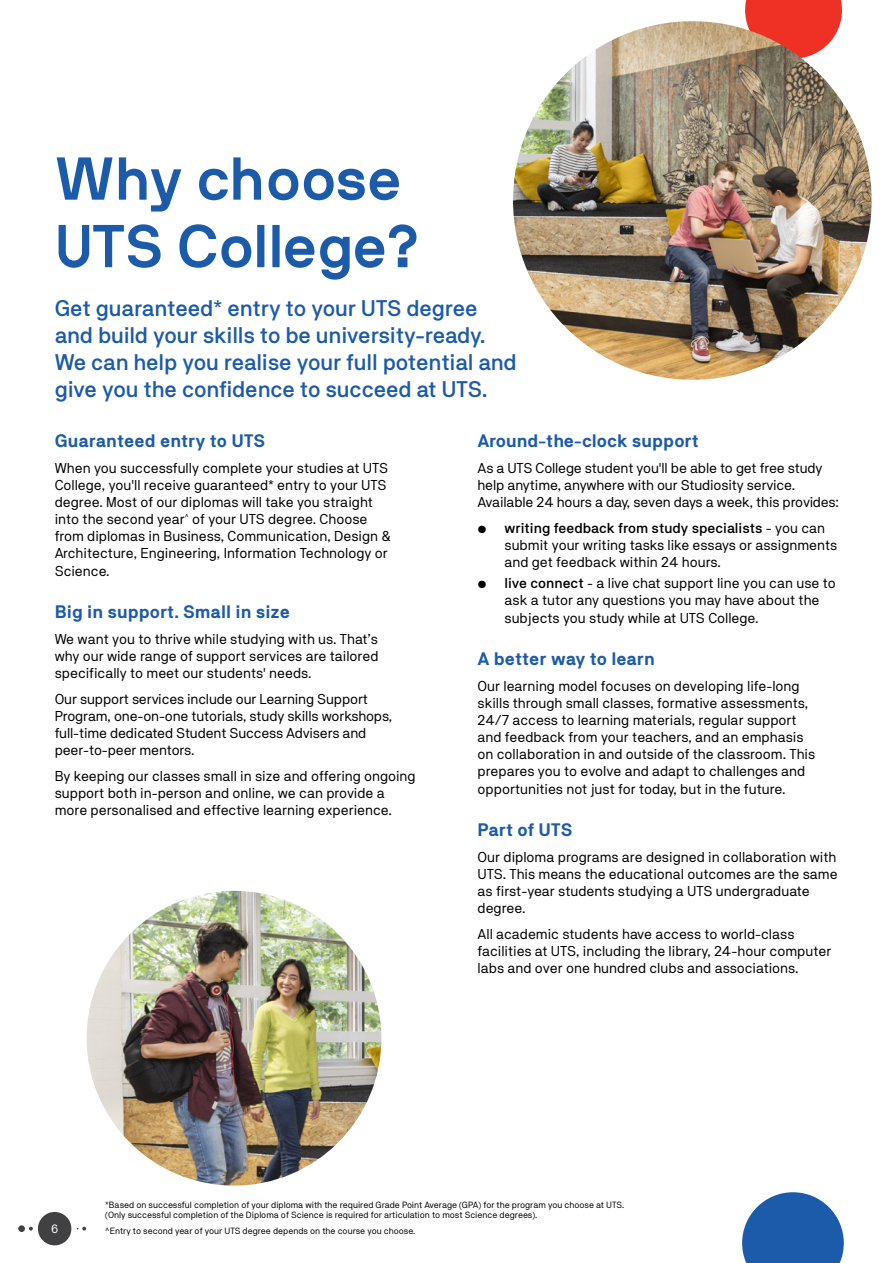
<style>
.page{position:relative;width:893px;height:1263px;background:#fff}
.page>*{position:absolute;margin:0;border:0;box-sizing:border-box;transform-origin:0 0}
.t1{font:700 60px/67.5px "NB International Pro";color:#1c5aaa}
.t2{font:500 22.5px/27px "NB Akademie Std";letter-spacing:-.01em;color:#1c5aaa}
.t3{font:700 18px "NB Akademie Std";color:#1c5aaa}
.t4{font:14.25px/17.1px "NB Akademie Std";color:#000}
.t5{font:12px "NB Akademie Std";color:#fff}
.t6{font:9px/10.8px "NB Akademie Std";color:#000}
.s1{font-weight:500}
</style>
<div class="page">
<svg style="left:742px;top:1192px;width:102px;height:71px"></svg>
<svg style="left:745px;top:0;width:97px;height:59px;background:#ef493d"></svg>
<img style="left:513px;top:21px;width:359px;height:359px;border-radius:179px">
<img style="left:87px;top:891px;width:294px;height:294px;border-radius:147px">
<div style="left:38px;top:1212px;width:33px;height:33px;background:#414042;border-radius:50%"></div>
<div style="left:18px;top:1225px;width:7px;height:7px;background:#414042;border-radius:50%"></div>
<svg style="left:29px;top:1227px;width:4px;height:3px"></svg>
<svg style="left:77px;top:1227px;width:9px;height:3px"></svg>
<h1 class="t1" style="left:55px;top:144px;width:367px">Why choose<br>UTS College?</h1>
<h2 class="t2" style="left:55px;top:294px;width:464px">Get guaranteed* entry to your UTS degree and build your skills to be university-ready.<br>We can help you realise your full potential and give you the confidence to succeed at UTS.</h2>
<p class="t3" style="left:55px;top:431px;width:212px">Guaranteed entry to UTS</p>
<p class="t4" style="left:55px;top:459px;width:338px">When you successfully complete your studies at UTS College, you'll receive guaranteed* entry to your UTS degree. Most of our diplomas will take you straight into the second year<sup>^</sup> of your UTS degree. Choose from diplomas in Business, Communication, Design &amp; Architecture, Engineering, Information Technology or Science.</p>
<p class="t3" style="left:55px;top:602px;width:237px">Big in support. Small in size</p>
<p class="t4" style="left:55px;top:630px;width:325px;text-align:justify">We want you to thrive while studying with us. That’s why our wide range of support services are tailored specifically to meet our students' needs.</p>
<p class="t4" style="left:55px;top:690px;width:339px">Our support services include our Learning Support Program, one-on-one tutorials, study skills workshops, full-time dedicated Student Success Advisers and peer-to-peer mentors.</p>
<p class="t4" style="left:55px;top:767px;width:362px">By keeping our classes small in size and offering ongoing support both in-person and online, we can provide a more personalised and effective learning experience.</p>
<p class="t3" style="left:477px;top:431px;width:223px">Around-the-clock support</p>
<p class="t4" style="left:477px;top:459px;width:363px">As a UTS College student you'll be able to get free study help anytime, anywhere with our Studiosity service.<br>Available 24 hours a day, seven days a week, this provides:</p>
<p class="t4" style="left:504px;top:519px;width:334px;text-indent:-27px"><span class="s1">• writing feedback from study specialists</span> - you can submit your writing tasks like essays or assignments and get feedback within 24 hours.</p>
<p class="t4" style="left:504px;top:575px;width:333px;text-indent:-27px"><span class="s1">• live connect</span> - a live chat support line you can use to ask a tutor any questions you may have about the subjects you study while at UTS College.</p>
<p class="t3" style="left:477px;top:649px;width:179px">A better way to learn</p>
<p class="t4" style="left:477px;top:677px;width:339px">Our learning model focuses on developing life-long skills through small classes, formative assessments, 24/7 access to learning materials, regular support and feedback from your teachers, and an emphasis on collaboration in and outside of the classroom. This prepares you to evolve and adapt to challenges and opportunities not just for today, but in the future.</p>
<p class="t3" style="left:477px;top:820px;width:96px">Part of UTS</p>
<p class="t4" style="left:477px;top:848px;width:362px">Our diploma programs are designed in collaboration with UTS. This means the educational outcomes are the same as first-year students studying a UTS undergraduate degree.</p>
<p class="t4" style="left:477px;top:925px;width:355px">All academic students have access to world-class facilities at UTS, including the library, 24-hour computer labs and over one hundred clubs and associations.</p>
<p class="t5" style="left:51px;top:1221px;width:9px">6</p>
<p class="t6" style="left:105px;top:1199px;width:520px">*Based on successful completion of your diploma with the required Grade Point Average (GPA) for the program you choose at UTS. (Only successful completion of the Diploma of Science is required for articulation to most Science degrees).</p>
<p class="t6" style="left:105px;top:1225px;width:312px">^Entry to second year of your UTS degree depends on the course you choose.</p>
</div>
